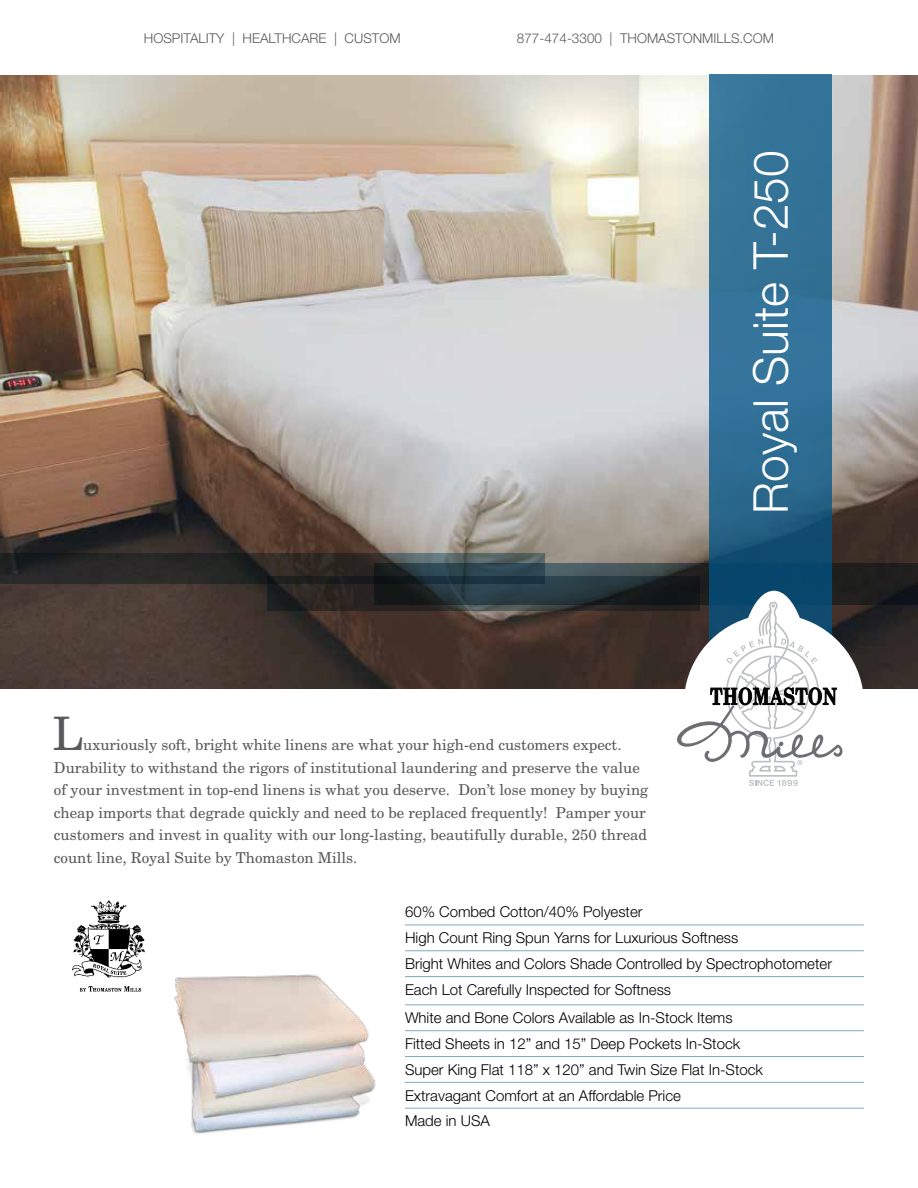
<style>
.page{position:relative;width:918px;height:1188px;background:#fff}
.page>*{position:absolute;margin:0;border:0;box-sizing:border-box;transform-origin:0 0}
.t1{font:300 48px "Helvetica Neue LT Std";color:#fff}
.t2{font:46.2px "New Century Schlbk";color:#58595b}
.t3{font:15px/22.5px "New Century Schlbk";color:#58595b}
.t4{font:300 15px/25.8px "Helvetica Neue LT Std";color:#000}
.t5{font:300 13.5px "Helvetica Neue LT Std";color:#58595b}
</style>
<div class="page">
<img style="left:0;top:75px;width:918px;height:613px">
<img style="left:174px;top:974px;width:202px;height:160px">
<hr style="left:405px;top:925px;width:459px;height:1px;background:#80aac3">
<hr style="left:405px;top:950px;width:459px;height:1px;background:#80aac3">
<hr style="left:405px;top:976px;width:459px;height:1px;background:#80aac3">
<hr style="left:405px;top:1004px;width:459px;height:1px;background:#80aac3">
<hr style="left:405px;top:1030px;width:459px;height:1px;background:#80aac3">
<hr style="left:405px;top:1056px;width:459px;height:1px;background:#80aac3">
<hr style="left:405px;top:1082px;width:459px;height:1px;background:#80aac3">
<hr style="left:405px;top:1108px;width:459px;height:1px;background:#80aac3">
<svg style="left:0;top:554px;width:545px;height:30px;background:#2d2e2d"></svg>
<svg style="left:375px;top:563px;width:543px;height:42px;background:#2a3437"></svg>
<svg style="left:267px;top:576px;width:433px;height:34px;background:#222b2e"></svg>
<svg style="left:710px;top:74px;width:122px;height:517px;background:#2d6c91"></svg>
<svg style="left:677px;top:591px;width:187px;height:195px"></svg>
<img style="left:72px;top:900px;width:73px;height:92px">
<p class="t5" style="left:144px;top:30px;width:258px">HOSPITALITY | HEALTHCARE | CUSTOM</p>
<p class="t5" style="left:517px;top:30px;width:259px">877-474-3300 | THOMASTONMILLS.COM</p>
<h2 class="t2" style="left:52px;top:705px;width:32px">L</h2>
<p class="t3" style="left:54px;top:733px;width:596px;text-indent:29px">uxuriously soft, bright white linens are what your high-end customers expect.<br>Durability to withstand the rigors of institutional laundering and preserve the value of your investment in top-end linens is what you deserve. Don’t lose money by buying cheap imports that degrade quickly and need to be replaced frequently! Pamper your customers and invest in quality with our long-lasting, beautifully durable, 250 thread count line, Royal Suite by Thomaston Mills.</p>
<h1 class="t1" style="left:742px;top:514px;width:365px;rotate:-90deg">Royal Suite T-250</h1>
<p class="t4" style="left:405px;top:899px;width:429px">60% Combed Cotton/40% Polyester<br>High Count Ring Spun Yarns for Luxurious Softness<br>Bright Whites and Colors Shade Controlled by Spectrophotometer Each Lot Carefully Inspected for Softness</p>
<p class="t4" style="left:405px;top:1005px;width:360px">White and Bone Colors Available as In-Stock Items Fitted Sheets in 12” and 15” Deep Pockets In-Stock Super King Flat 118” x 120” and Twin Size Flat In-Stock Extravagant Comfort at an Affordable Price<br>Made in USA</p>
</div>
